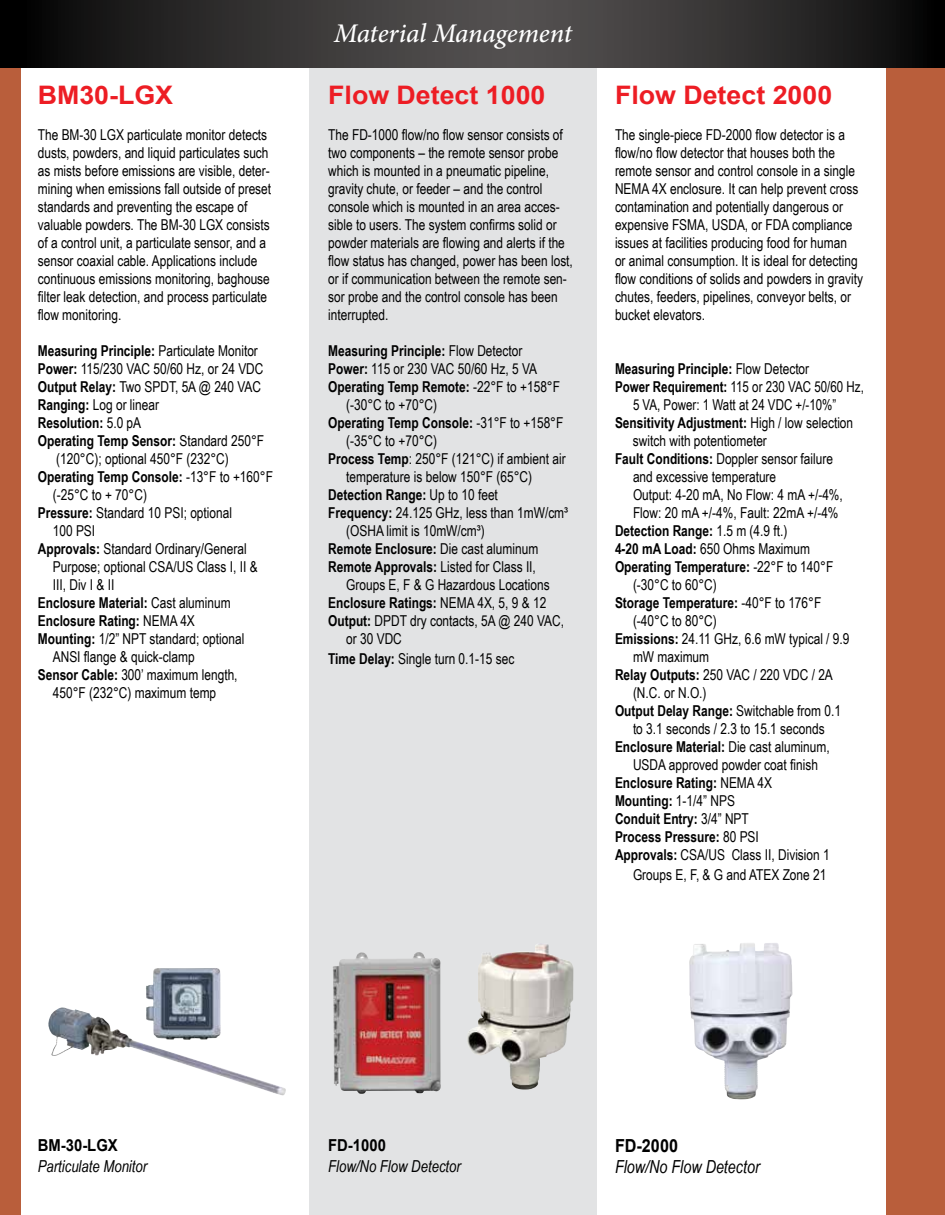
<style>
.page{position:relative;width:945px;height:1215px;background:#fff}
.page>*{position:absolute;margin:0;border:0;box-sizing:border-box;transform-origin:0 0}
.t1{font:italic 500 27px "Minion Pro";letter-spacing:-.01em;color:#fff}
.t2{font:700 25.5px "Arial";color:#ed1d24;scale:1.05 1}
.t3{font:italic 18px "Arial Narrow";color:#000}
.t4{font:700 18px "Arial";color:#000;scale:.9 1}
.t5{font:italic 16.5px "Arial Narrow";color:#000}
.t6{font:700 16.5px "Arial";color:#000;scale:.9 1}
.t7{font:15px/18px "Arial Narrow";color:#000}
.t8{font:700 15px "Arial Narrow";color:#000}
.t9{font:15px "Arial Narrow";color:#000;scale:.94 1}
.s1{font-weight:400}
.s2{font-weight:700}
</style>
<div class="page">
<div style="left:885px;top:0;width:60px;height:1215px;background:#b95e3b"></div>
<div style="left:0;top:0;width:21px;height:1215px;background:#b95e3b"></div>
<div style="left:309px;top:68px;width:288px;height:1147px;background:#e2e3e4"></div>
<svg style="left:0;top:0;width:945px;height:68px;background:#302f2e"></svg>
<img style="left:689px;top:943px;width:65px;height:157px">
<img style="left:48px;top:968px;width:173px;height:88px">
<img style="left:467px;top:944px;width:73px;height:146px">
<img style="left:333px;top:952px;width:108px;height:142px">
<h2 class="t2" style="left:38px;top:78px;width:130px">BM30-LGX</h2>
<p class="t7" style="left:38px;top:125px;width:235px">The BM-30 LGX particulate monitor detects dusts, powders, and liquid particulates such as mists before emissions are visible, deter&shy;mining when emissions fall outside of preset standards and preventing the escape of valuable powders. The BM-30 LGX consists of a control unit, a particulate sensor, and a sensor coaxial cable. Applications include continuous emissions monitoring, baghouse filter leak detection, and process particulate flow monitoring.</p>
<p class="t8" style="left:38px;top:339px;width:222px">Measuring Principle: <span class="s1">Particulate Monitor</span></p>
<p class="t7" style="left:38px;top:359px;width:227px"><span class="s2">Power:</span> 115/230 VAC 50/60 Hz, or 24 VDC</p>
<p class="t7" style="left:38px;top:377px;width:225px"><span class="s2">Output Relay:</span> Two SPDT, 5A @ 240 VAC</p>
<p class="t7" style="left:38px;top:395px;width:123px"><span class="s2">Ranging:</span> Log or linear</p>
<p class="t8" style="left:38px;top:411px;width:105px">Resolution: <span class="s1">5.0 pA</span></p>
<p class="t8" style="left:38px;top:429px;width:228px">Operating Temp Sensor: <span class="s1">Standard 250°F</span></p>
<p class="t7" style="left:56px;top:449px;width:174px">(120°C); optional 450°F (232°C)</p>
<p class="t8" style="left:38px;top:465px;width:237px">Operating Temp Console: <span class="s1">-13°F to +160°F</span></p>
<p class="t7" style="left:53px;top:485px;width:96px">(-25°C to + 70°C)</p>
<p class="t7" style="left:38px;top:503px;width:196px"><span class="s2">Pressure:</span> Standard 10 PSI; optional</p>
<p class="t7" style="left:53px;top:521px;width:44px">100 PSI</p>
<p class="t7" style="left:38px;top:539px;width:210px"><span class="s2">Approvals:</span> Standard Ordinary/General</p>
<p class="t7" style="left:53px;top:557px;width:206px">Purpose; optional CSA/US Class I, II &amp;</p>
<p class="t7" style="left:53px;top:575px;width:63px">III, Div I &amp; II</p>
<p class="t8" style="left:38px;top:591px;width:194px">Enclosure Material: <span class="s1">Cast aluminum</span></p>
<p class="t8" style="left:38px;top:609px;width:159px">Enclosure Rating: <span class="s1">NEMA 4X</span></p>
<p class="t7" style="left:38px;top:629px;width:208px"><span class="s2">Mounting:</span> 1/2” NPT standard; optional</p>
<p class="t7" style="left:53px;top:647px;width:143px">ANSI flange &amp; quick-clamp</p>
<p class="t7" style="left:38px;top:665px;width:201px"><span class="s2">Sensor Cable:</span> 300’ maximum length,</p>
<p class="t7" style="left:53px;top:683px;width:165px">450°F (232°C) maximum temp</p>
<h1 class="t1" style="left:334px;top:15px;width:240px">Material Management</h1>
<h2 class="t2" style="left:328px;top:78px;width:208px">Flow Detect 1000</h2>
<p class="t7" style="left:328px;top:125px;width:246px">The FD-1000 flow/no flow sensor consists of two components – the remote sensor probe which is mounted in a pneumatic pipeline, gravity chute, or feeder – and the control console which is mounted in an area acces&shy;sible to users. The system confirms solid or powder materials are flowing and alerts if the flow status has changed, power has been lost, or if communication between the remote sen&shy;sor probe and the control console has been interrupted.</p>
<p class="t8" style="left:328px;top:339px;width:196px">Measuring Principle: <span class="s1">Flow Detector</span></p>
<p class="t7" style="left:328px;top:359px;width:210px"><span class="s2">Power:</span> 115 or 230 VAC 50/60 Hz, 5 VA</p>
<p class="t8" style="left:328px;top:375px;width:233px">Operating Temp Remote: <span class="s1">-22°F to +158°F</span></p>
<p class="t7" style="left:346px;top:395px;width:92px">(-30°C to +70°C)</p>
<p class="t8" style="left:328px;top:411px;width:237px">Operating Temp Console: <span class="s1">-31°F to +158°F</span></p>
<p class="t7" style="left:346px;top:431px;width:92px">(-35°C to +70°C)</p>
<p class="t7" style="left:328px;top:449px;width:239px"><span class="s2">Process Temp</span>: 250°F (121°C) if ambient air</p>
<p class="t7" style="left:346px;top:467px;width:188px">temperature is below 150°F (65°C)</p>
<p class="t8" style="left:328px;top:483px;width:171px">Detection Range: <span class="s1">Up to 10 feet</span></p>
<p class="t7" style="left:328px;top:503px;width:242px"><span class="s2">Frequency:</span> 24.125 GHz, less than 1mW/cm³</p>
<p class="t7" style="left:346px;top:521px;width:140px">(OSHA limit is 10mW/cm³)</p>
<p class="t8" style="left:328px;top:537px;width:212px">Remote Enclosure: <span class="s1">Die cast aluminum</span></p>
<p class="t7" style="left:328px;top:557px;width:209px"><span class="s2">Remote Approvals:</span> Listed for Class II,</p>
<p class="t7" style="left:346px;top:575px;width:205px">Groups E, F &amp; G Hazardous Locations</p>
<p class="t8" style="left:328px;top:591px;width:220px">Enclosure Ratings: <span class="s1">NEMA 4X, 5, 9 &amp; 12</span></p>
<p class="t7" style="left:328px;top:611px;width:237px"><span class="s2">Output:</span> DPDT dry contacts, 5A @ 240 VAC,</p>
<p class="t7" style="left:346px;top:629px;width:57px">or 30 VDC</p>
<p class="t7" style="left:328px;top:649px;width:188px"><span class="s2">Time Delay:</span> Single turn 0.1-15 sec</p>
<h2 class="t2" style="left:615px;top:78px;width:208px">Flow Detect 2000</h2>
<p class="t7" style="left:615px;top:125px;width:250px">The single-piece FD-2000 flow detector is a flow/no flow detector that houses both the remote sensor and control console in a single NEMA 4X enclosure. It can help prevent cross contamination and potentially dangerous or expensive FSMA, USDA, or FDA compliance issues at facilities producing food for human<br>or animal consumption. It is ideal for detecting flow conditions of solids and powders in gravity chutes, feeders, pipelines, conveyor belts, or bucket elevators.</p>
<p class="t8" style="left:615px;top:357px;width:196px">Measuring Principle: <span class="s1">Flow Detector</span></p>
<p class="t9" style="left:615px;top:376px;width:266px"><span class="s2">Power Requirement:</span> 115 or 230 VAC 50/60 Hz,</p>
<p class="t9" style="left:633px;top:394px;width:218px">5 VA, Power: 1 Watt at 24 VDC +/-10%”</p>
<p class="t8" style="left:615px;top:411px;width:240px">Sensitivity Adjustment: <span class="s1">High / low selection</span></p>
<p class="t7" style="left:633px;top:431px;width:135px">switch with potentiometer</p>
<p class="t7" style="left:615px;top:449px;width:220px"><span class="s2">Fault Conditions:</span> Doppler sensor failure</p>
<p class="t7" style="left:633px;top:467px;width:145px">and excessive temperature</p>
<p class="t7" style="left:633px;top:485px;width:211px">Output: 4-20 mA, No Flow: 4 mA +/-4%,</p>
<p class="t7" style="left:633px;top:503px;width:207px">Flow: 20 mA +/-4%, Fault: 22mA +/-4%</p>
<p class="t8" style="left:615px;top:519px;width:174px">Detection Range: <span class="s1">1.5 m (4.9 ft.)</span></p>
<p class="t7" style="left:615px;top:539px;width:197px"><span class="s2">4-20 mA Load:</span> 650 Ohms Maximum</p>
<p class="t8" style="left:615px;top:555px;width:220px">Operating Temperature: <span class="s1">-22°F to 140°F</span></p>
<p class="t7" style="left:633px;top:575px;width:85px">(-30°C to 60°C)</p>
<p class="t8" style="left:615px;top:591px;width:208px">Storage Temperature: <span class="s1">-40°F to 176°F</span></p>
<p class="t7" style="left:633px;top:611px;width:85px">(-40°C to 80°C)</p>
<p class="t7" style="left:615px;top:629px;width:236px"><span class="s2">Emissions:</span> 24.11 GHz, 6.6 mW typical / 9.9</p>
<p class="t7" style="left:633px;top:647px;width:78px">mW maximum</p>
<p class="t7" style="left:615px;top:665px;width:219px"><span class="s2">Relay Outputs:</span> 250 VAC / 220 VDC / 2A</p>
<p class="t7" style="left:633px;top:683px;width:75px">(N.C. or N.O.)</p>
<p class="t8" style="left:615px;top:699px;width:228px">Output Delay Range: <span class="s1">Switchable from 0.1</span></p>
<p class="t7" style="left:633px;top:719px;width:193px">to 3.1 seconds / 2.3 to 15.1 seconds</p>
<p class="t8" style="left:615px;top:735px;width:216px">Enclosure Material: <span class="s1">Die cast aluminum,</span></p>
<p class="t7" style="left:633px;top:755px;width:187px">USDA approved powder coat finish</p>
<p class="t8" style="left:615px;top:771px;width:159px">Enclosure Rating: <span class="s1">NEMA 4X</span></p>
<p class="t8" style="left:615px;top:789px;width:121px">Mounting: <span class="s1">1-1/4” NPS</span></p>
<p class="t8" style="left:615px;top:807px;width:135px">Conduit Entry: <span class="s1">3/4” NPT</span></p>
<p class="t8" style="left:615px;top:825px;width:145px">Process Pressure: <span class="s1">80 PSI</span></p>
<p class="t7" style="left:615px;top:845px;width:216px"><span class="s2">Approvals:</span> CSA/US Class II, Division 1</p>
<p class="t7" style="left:633px;top:865px;width:195px">Groups E, F, &amp; G and ATEX Zone 21</p>
<p class="t6" style="left:38px;top:1134px;width:90px">BM-30-LGX</p>
<p class="t5" style="left:38px;top:1155px;width:111px">Particulate Monitor</p>
<p class="t6" style="left:328px;top:1134px;width:66px">FD-1000</p>
<p class="t5" style="left:328px;top:1155px;width:134px">Flow/No Flow Detector</p>
<p class="t4" style="left:615px;top:1133px;width:72px">FD-2000</p>
<p class="t3" style="left:615px;top:1154px;width:146px">Flow/No Flow Detector</p>
</div>
